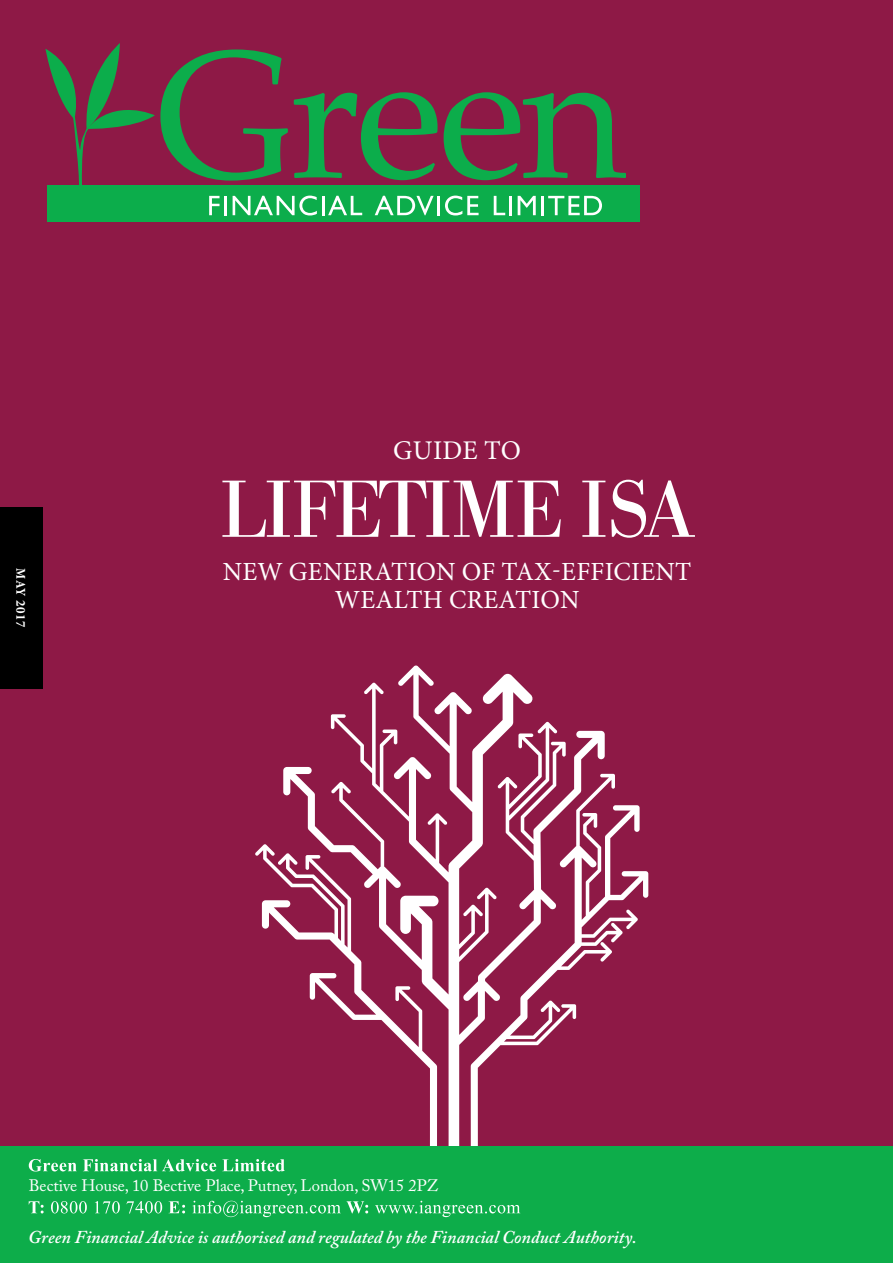
<style>
.page{position:relative;width:893px;height:1263px;background:#8e1946}
.page>*{position:absolute;margin:0;border:0;box-sizing:border-box;transform-origin:0 0}
.t1{font:79.5px "Bodoni BE";letter-spacing:-.03em;color:#fff}
.t2{font:27px "Minion Pro";letter-spacing:.01em;color:#fff}
.t3{font:26.25px/27.6px "Minion Pro";letter-spacing:.01em;color:#fff;text-align:center}
.t4{font:italic 600 18px "Adobe Caslon Pro";color:#fff}
.t5{font:16.5px "Adobe Caslon Pro";color:#fff}
.t6{font:700 condensed 13.5px "Minion Pro";letter-spacing:.04em;color:#fff}
</style>
<div class="page">
<div style="left:0;top:507px;width:43px;height:182px;background:#000"></div>
<svg style="left:255px;top:844px;width:28px;height:303px"></svg>
<svg style="left:283px;top:665px;width:322px;height:482px"></svg>
<svg style="left:471px;top:774px;width:177px;height:373px"></svg>
<svg style="left:444px;top:92px;width:182px;height:88px"></svg>
<div style="left:47px;top:186px;width:592px;height:36px;background:#0cad4b"></div>
<svg style="left:45px;top:43px;width:393px;height:172px"></svg>
<hr style="left:437px;top:196px;width:3px;height:19px;background:#fff">
<svg style="left:445px;top:196px;width:34px;height:19px"></svg>
<svg style="left:494px;top:196px;width:11px;height:19px"></svg>
<hr style="left:509px;top:196px;width:3px;height:19px;background:#fff">
<svg style="left:518px;top:196px;width:18px;height:19px"></svg>
<hr style="left:541px;top:196px;width:3px;height:19px;background:#fff">
<svg style="left:548px;top:196px;width:54px;height:19px"></svg>
<div style="left:0;top:1147px;width:893px;height:116px;background:#0dad4a"></div>
<svg style="left:29px;top:1159px;width:48px;height:12px"></svg>
<svg style="left:83px;top:1159px;width:133px;height:12px"></svg>
<svg style="left:222px;top:1159px;width:63px;height:12px"></svg>
<svg style="left:29px;top:1201px;width:15px;height:12px"></svg>
<svg style="left:51px;top:1201px;width:36px;height:12px"></svg>
<svg style="left:95px;top:1201px;width:25px;height:12px"></svg>
<svg style="left:126px;top:1201px;width:36px;height:12px"></svg>
<svg style="left:169px;top:1201px;width:16px;height:12px"></svg>
<svg style="left:192px;top:1201px;width:176px;height:16px"></svg>
<svg style="left:375px;top:1201px;width:145px;height:16px"></svg>
<p class="t6" style="left:30px;top:568px;width:61px;rotate:90deg">MAY 2017</p>
<h2 class="t2" style="left:393px;top:432px;width:129px">GUIDE TO</h2>
<h1 class="t1" style="left:220px;top:464px;width:476px">LIFETIME ISA</h1>
<h3 class="t3" style="left:223px;top:558px;width:470px">NEW GENERATION OF TAX-EFFICIENT<br>WEALTH CREATION</h3>
<p class="t5" style="left:29px;top:1175px;width:411px">Bective House, 10 Bective Place, Putney, London, SW15 2PZ</p>
<p class="t4" style="left:28px;top:1226px;width:610px">Green Financial Advice is authorised and regulated by the Financial Conduct Authority.</p>
</div>
